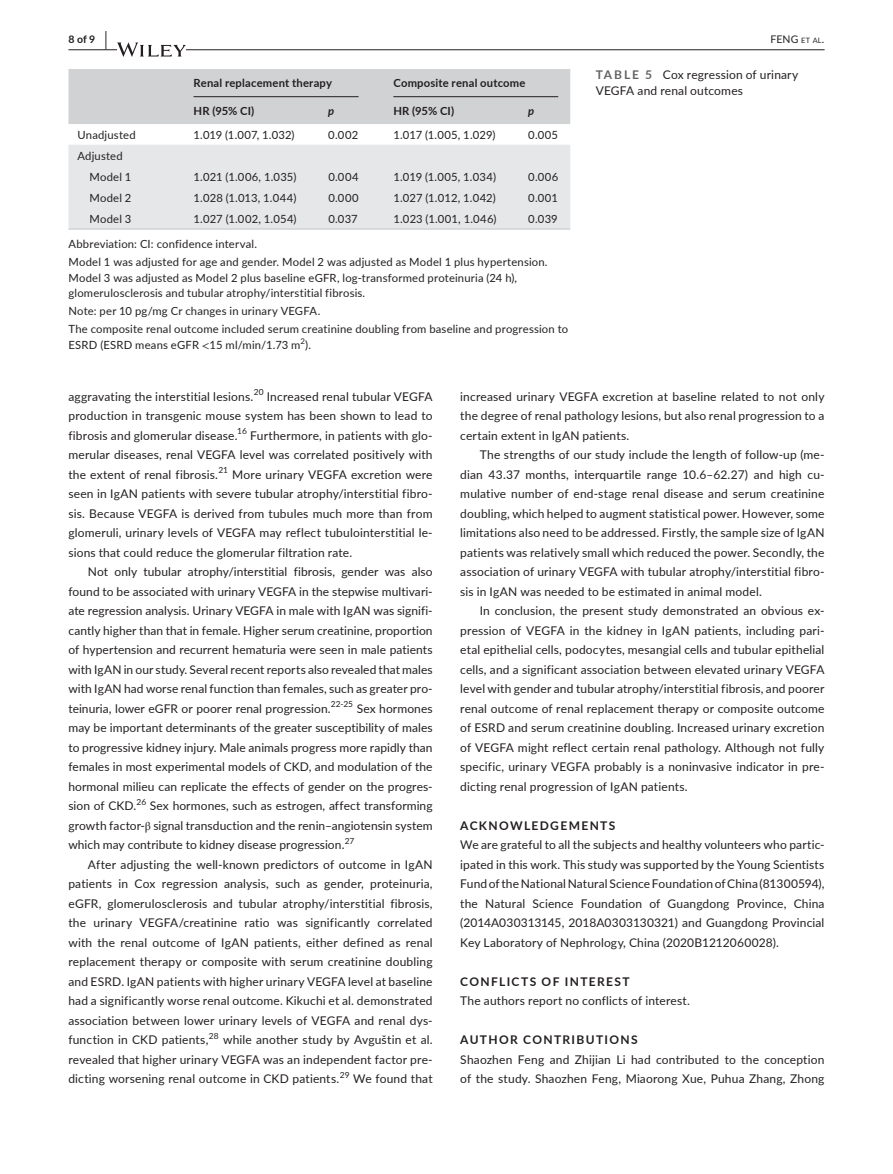
<style>
.page{position:relative;width:893px;height:1174px;background:#fff}
.page>*{position:absolute;margin:0;border:0;box-sizing:border-box;transform-origin:0 0}
.t1{font:12px/19.5px "Lato";letter-spacing:.015em;color:#231f20;text-align:justify}
.t2{font:700 12px "Lato";letter-spacing:.115em;color:#231f20}
.t3{font:11.25px/18px "Lato";letter-spacing:.015em;color:#231f20}
.t4{font:700 11.25px "Lato";letter-spacing:.02em;color:#231f20}
.t5{font:italic 700 11.25px "Lato";color:#231f20}
.t6{font:10.5px "Lato";color:#231f20}
.t7{font:700 10.5px "Lato";color:#231f20}
.t8{font:8.4px "Lato";letter-spacing:.005em;color:#231f20}
.t9{font:7.8px "Lato";color:#231f20}
.s1{font-size:19.5px}
.s2{font-size:7.35px}
.s3{font-family:"STIX"}
.s4{font-weight:700;color:#636366}
</style>
<div class="page">
<hr style="left:68px;top:49px;width:756px;height:1px;background:#231f20">
<svg style="left:117px;top:42px;width:69px;height:15px"></svg>
<div style="left:68px;top:69px;width:502px;height:55px;background:#d1d2d4"></div>
<div style="left:68px;top:145px;width:502px;height:83px;background:#e6e7e9"></div>
<hr style="left:68px;top:228px;width:117px;height:2px;background:#d1d2d4">
<hr style="left:185px;top:228px;width:134px;height:2px;background:#d1d2d4">
<hr style="left:319px;top:228px;width:65px;height:2px;background:#d1d2d4">
<hr style="left:384px;top:228px;width:135px;height:2px;background:#d1d2d4">
<hr style="left:519px;top:228px;width:51px;height:2px;background:#d1d2d4">
<hr style="left:194px;top:96px;width:165px;height:1px;background:#231f20">
<hr style="left:393px;top:96px;width:165px;height:1px;background:#231f20">
<p class="t7" style="left:68px;top:31px;width:40px">8 of 9 <span class="s1">|</span></p>
<p class="t6" style="left:770px;top:31px;width:56px">FENG <span class="s2">et al</span>.</p>
<p class="t4" style="left:194px;top:75px;width:140px">Renal replacement therapy</p>
<p class="t4" style="left:393px;top:75px;width:134px">Composite renal outcome</p>
<p class="t4" style="left:193px;top:102px;width:62px">HR (95% CI)</p>
<p class="t5" style="left:328px;top:102px;width:8px">p</p>
<p class="t4" style="left:393px;top:102px;width:62px">HR (95% CI)</p>
<p class="t5" style="left:528px;top:102px;width:8px">p</p>
<p class="t3" style="left:77px;top:125px;width:60px">Unadjusted</p>
<p class="t3" style="left:193px;top:125px;width:103px">1.019 (1.007, 1.032)</p>
<p class="t3" style="left:328px;top:125px;width:31px">0.002</p>
<p class="t3" style="left:393px;top:125px;width:104px">1.017 (1.005, 1.029)</p>
<p class="t3" style="left:528px;top:125px;width:31px">0.005</p>
<p class="t3" style="left:89px;top:145px;width:43px;line-height:21px;text-indent:-12px">Adjusted<br>Model 1</p>
<p class="t3" style="left:194px;top:167px;width:105px">1.021 (1.006, 1.035)</p>
<p class="t3" style="left:328px;top:167px;width:32px">0.004</p>
<p class="t3" style="left:393px;top:167px;width:104px">1.019 (1.005, 1.034)</p>
<p class="t3" style="left:528px;top:167px;width:31px">0.006</p>
<p class="t3" style="left:89px;top:188px;width:43px">Model 2</p>
<p class="t3" style="left:194px;top:188px;width:104px">1.028 (1.013, 1.044)</p>
<p class="t3" style="left:328px;top:188px;width:32px">0.000</p>
<p class="t3" style="left:393px;top:188px;width:104px">1.027 (1.012, 1.042)</p>
<p class="t3" style="left:528px;top:188px;width:31px">0.001</p>
<p class="t3" style="left:89px;top:209px;width:43px">Model 3</p>
<p class="t3" style="left:194px;top:209px;width:104px">1.027 (1.002, 1.054)</p>
<p class="t3" style="left:328px;top:209px;width:31px">0.037</p>
<p class="t3" style="left:393px;top:209px;width:105px">1.023 (1.001, 1.046)</p>
<p class="t3" style="left:528px;top:209px;width:31px">0.039</p>
<p class="t3" style="left:68px;top:234px;width:481px">Abbreviation: CI: confidence interval.<br>Model 1 was adjusted for age and gender. Model 2 was adjusted as Model 1 plus hypertension.</p>
<p class="t3" style="left:69px;top:269px;width:450px;line-height:15.8px">Model 3 was adjusted as Model 2 plus baseline eGFR, log-transformed proteinuria (24 h), glomerulosclerosis and tubular atrophy/interstitial fibrosis.</p>
<p class="t3" style="left:69px;top:302px;width:501px">Note: per 10 pg/mg Cr changes in urinary VEGFA.<br>The composite renal outcome included serum creatinine doubling from baseline and progression to</p>
<p class="t3" style="left:69px;top:335px;width:244px">ESRD (ESRD means eGFR <span class="s3">&lt;</span>15 ml/min/1.73 m ).</p>
<p class="t9" style="left:301px;top:335px;width:6px">2</p>
<p class="t1" style="left:596px;top:66px;width:204px;line-height:16.5px"><span class="s4">TABLE 5</span> Cox regression of urinary<br>VEGFA and renal outcomes</p>
<p class="t1" style="left:68px;top:386px;width:186px">aggravating the interstitial lesions.</p>
<p class="t8" style="left:254px;top:386px;width:11px">20</p>
<p class="t1" style="left:68px;top:386px;width:366px;text-indent:198px">Increased renal tubular VEGFA production in transgenic mouse system has been shown to lead to fibrosis and glomerular disease.</p>
<p class="t8" style="left:237px;top:425px;width:11px">16</p>
<p class="t1" style="left:68px;top:425px;width:366px;text-indent:182px">Furthermore, in patients with glo&shy;merular diseases, renal VEGFA level was correlated positively with the extent of renal fibrosis.</p>
<p class="t8" style="left:218px;top:464px;width:11px">21</p>
<p class="t1" style="left:68px;top:464px;width:366px;text-indent:164px">More urinary VEGFA excretion were seen in IgAN patients with severe tubular atrophy/interstitial fibro&shy;sis. Because VEGFA is derived from tubules much more than from glomeruli, urinary levels of VEGFA may reflect tubulointerstitial le&shy;sions that could reduce the glomerular filtration rate.</p>
<p class="t1" style="left:68px;top:561px;width:366px;text-indent:20px">Not only tubular atrophy/interstitial fibrosis, gender was also found to be associated with urinary VEGFA in the stepwise multivari&shy;ate regression analysis. Urinary VEGFA in male with IgAN was signifi&shy;cantly higher than that in female. Higher serum creatinine, proportion of hypertension and recurrent hematuria were seen in male patients with IgAN in our study. Several recent reports also revealed that males with IgAN had worse renal function than females, such as greater pro&shy;teinuria, lower eGFR or poorer renal progression.</p>
<p class="t8" style="left:331px;top:698px;width:24px">22-25</p>
<p class="t1" style="left:68px;top:698px;width:366px;text-indent:288px">Sex hormones may be important determinants of the greater susceptibility of males to progressive kidney injury. Male animals progress more rapidly than females in most experimental models of CKD, and modulation of the hormonal milieu can replicate the effects of gender on the progres&shy;sion of CKD.<sup>26</sup> Sex hormones, such as estrogen, affect transforming growth factor-<span class="s3">β</span> signal transduction and the renin–angiotensin system which may contribute to kidney disease progression.</p>
<p class="t8" style="left:345px;top:835px;width:11px">27</p>
<p class="t1" style="left:68px;top:854px;width:366px;text-indent:20px">After adjusting the well-known predictors of outcome in IgAN patients in Cox regression analysis, such as gender, proteinuria, eGFR, glomerulosclerosis and tubular atrophy/interstitial fibrosis, the urinary VEGFA/creatinine ratio was significantly correlated with the renal outcome of IgAN patients, either defined as renal replacement therapy or composite with serum creatinine doubling and ESRD. IgAN patients with higher urinary VEGFA level at baseline had a significantly worse renal outcome. Kikuchi et al. demonstrated association between lower urinary levels of VEGFA and renal dys&shy;function in CKD patients,<sup>28</sup> while another study by Avguštin et al. revealed that higher urinary VEGFA was an independent factor pre&shy;dicting worsening renal outcome in CKD patients.<sup>29</sup> We found that</p>
<p class="t1" style="left:460px;top:386px;width:366px">increased urinary VEGFA excretion at baseline related to not only the degree of renal pathology lesions, but also renal progression to a certain extent in IgAN patients.</p>
<p class="t1" style="left:460px;top:444px;width:366px;text-indent:20px">The strengths of our study include the length of follow-up (me&shy;dian 43.37 months, interquartile range 10.6–62.27) and high cu&shy;mulative number of end-stage renal disease and serum creatinine doubling, which helped to augment statistical power. However, some limitations also need to be addressed. Firstly, the sample size of IgAN patients was relatively small which reduced the power. Secondly, the association of urinary VEGFA with tubular atrophy/interstitial fibro&shy;sis in IgAN was needed to be estimated in animal model.</p>
<p class="t1" style="left:460px;top:600px;width:366px;text-indent:20px">In conclusion, the present study demonstrated an obvious ex&shy;pression of VEGFA in the kidney in IgAN patients, including pari&shy;etal epithelial cells, podocytes, mesangial cells and tubular epithelial cells, and a significant association between elevated urinary VEGFA level with gender and tubular atrophy/interstitial fibrosis, and poorer renal outcome of renal replacement therapy or composite outcome of ESRD and serum creatinine doubling. Increased urinary excretion of VEGFA might reflect certain renal pathology. Although not fully specific, urinary VEGFA probably is a noninvasive indicator in pre&shy;dicting renal progression of IgAN patients.</p>
<p class="t2" style="left:460px;top:816px;width:157px">ACKNOWLEDGEMENTS</p>
<p class="t1" style="left:460px;top:834px;width:366px">We are grateful to all the subjects and healthy volunteers who partic&shy;ipated in this work. This study was supported by the Young Scientists FundoftheNationalNaturalScienceFoundationofChina (81300594), the Natural Science Foundation of Guangdong Province, China (2014A030313145, 2018A0303130321) and Guangdong Provincial Key Laboratory of Nephrology, China (2020B1212060028).</p>
<p class="t2" style="left:460px;top:972px;width:171px">CONFLICTS OF INTEREST</p>
<p class="t1" style="left:460px;top:990px;width:231px">The authors report no conflicts of interest.</p>
<p class="t2" style="left:460px;top:1031px;width:179px">AUTHOR CONTRIBUTIONS</p>
<p class="t1" style="left:460px;top:1049px;width:366px">Shaozhen Feng and Zhijian Li had contributed to the conception of the study. Shaozhen Feng, Miaorong Xue, Puhua Zhang, Zhong</p>
</div>
